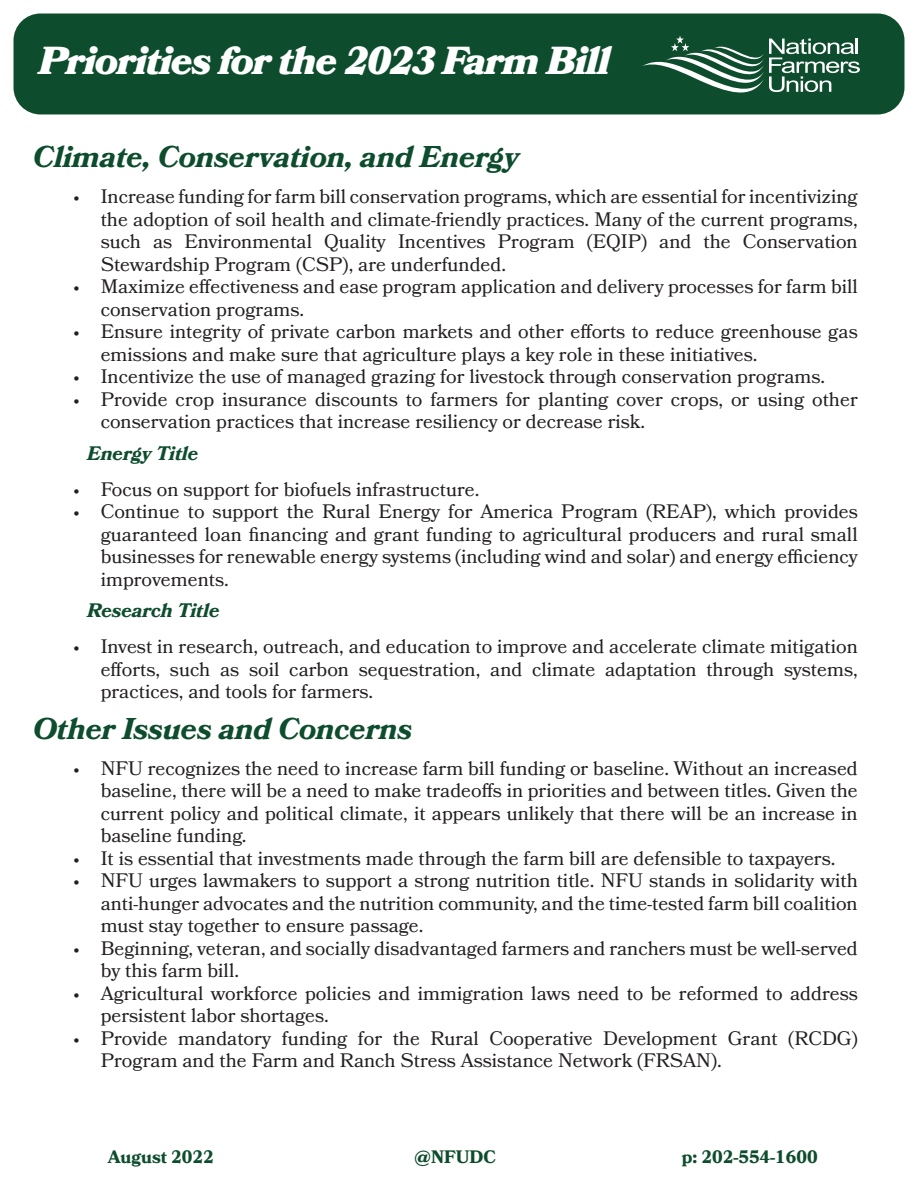
<style>
.page{position:relative;width:918px;height:1188px;background:#fff}
.page>*{position:absolute;margin:0;border:0;box-sizing:border-box;transform-origin:0 0}
.t1{font:italic 900 39px "Bookmania";letter-spacing:-.02em;color:#fff}
.Headings{font:italic 700 30px "Bookmania";color:#0d4d2d}
.t2{font:19.5px/22.5px "Bookmania";color:#231f20}
.Subheading{font:italic 700 19.5px "Bookmania";color:#0d4d2d}
.t3{font:700 18px "Bookmania";color:#0d4d2d}
</style>
<div class="page">
<div style="left:14px;top:14px;width:890px;height:100px;background:#0d4d2d;border-radius:27px"></div>
<svg style="left:642px;top:35px;width:218px;height:58px"></svg>
<p class="t1" style="left:39px;top:38px;width:573px">Priorities for the 2023 Farm Bill</p>
<p class="Headings" style="left:33px;top:139px;width:487px">Climate, Conservation, and Energy</p>
<p class="t2" style="left:101px;top:185px;width:759px;text-align:justify;text-indent:-27px">• Increase funding for farm bill conservation programs, which are essential for incentivizing the adoption of soil health and climate-friendly practices. Many of the current programs, such as Environmental Quality Incentives Program (EQIP) and the Conservation Stewardship Program (CSP), are underfunded.</p>
<p class="t2" style="left:101px;top:275px;width:759px;text-indent:-27px">• Maximize effectiveness and ease program application and delivery processes for farm bill conservation programs.</p>
<p class="t2" style="left:101px;top:320px;width:759px;text-indent:-27px">• Ensure integrity of private carbon markets and other efforts to reduce greenhouse gas emissions and make sure that agriculture plays a key role in these initiatives.</p>
<p class="t2" style="left:74px;top:365px;width:753px">• Incentivize the use of managed grazing for livestock through conservation programs.</p>
<p class="t2" style="left:101px;top:388px;width:759px;text-indent:-27px">• Provide crop insurance discounts to farmers for planting cover crops, or using other conservation practices that increase resiliency or decrease risk.</p>
<p class="Subheading" style="left:87px;top:442px;width:113px">Energy Title</p>
<p class="t2" style="left:74px;top:478px;width:407px">• Focus on support for biofuels infrastructure.</p>
<p class="t2" style="left:101px;top:500px;width:759px;text-align:justify;text-indent:-27px">• Continue to support the Rural Energy for America Program (REAP), which provides guaranteed loan financing and grant funding to agricultural producers and rural small businesses for renewable energy systems (including wind and solar) and energy efficiency improvements.</p>
<p class="Subheading" style="left:87px;top:599px;width:134px">Research Title</p>
<p class="t2" style="left:101px;top:635px;width:759px;text-align:justify;text-indent:-27px">• Invest in research, outreach, and education to improve and accelerate climate mitigation efforts, such as soil carbon sequestration, and climate adaptation through systems, practices, and tools for farmers.</p>
<p class="Headings" style="left:33px;top:711px;width:380px">Other Issues and Concerns</p>
<p class="t2" style="left:101px;top:757px;width:759px;text-align:justify;text-indent:-27px">• NFU recognizes the need to increase farm bill funding or baseline. Without an increased baseline, there will be a need to make tradeoffs in priorities and between titles. Given the current policy and political climate, it appears unlikely that there will be an increase in baseline funding.</p>
<p class="t2" style="left:74px;top:847px;width:763px">• It is essential that investments made through the farm bill are defensible to taxpayers.</p>
<p class="t2" style="left:101px;top:869px;width:759px;text-align:justify;text-indent:-27px">• NFU urges lawmakers to support a strong nutrition title. NFU stands in solidarity with anti-hunger advocates and the nutrition community, and the time-tested farm bill coalition must stay together to ensure passage.</p>
<p class="t2" style="left:101px;top:937px;width:759px;text-indent:-27px">• Beginning, veteran, and socially disadvantaged farmers and ranchers must be well-served by this farm bill.</p>
<p class="t2" style="left:101px;top:982px;width:759px;text-indent:-27px">• Agricultural workforce policies and immigration laws need to be reformed to address persistent labor shortages.</p>
<p class="t2" style="left:101px;top:1027px;width:759px;text-indent:-27px">• Provide mandatory funding for the Rural Cooperative Development Grant (RCDG)<br>Program and the Farm and Ranch Stress Assistance Network (FRSAN).</p>
<p class="t3" style="left:108px;top:1146px;width:108px">August 2022</p>
<p class="t3" style="left:415px;top:1146px;width:83px">@NFUDC</p>
<p class="t3" style="left:682px;top:1146px;width:137px">p: 202-554-1600</p>
</div>
